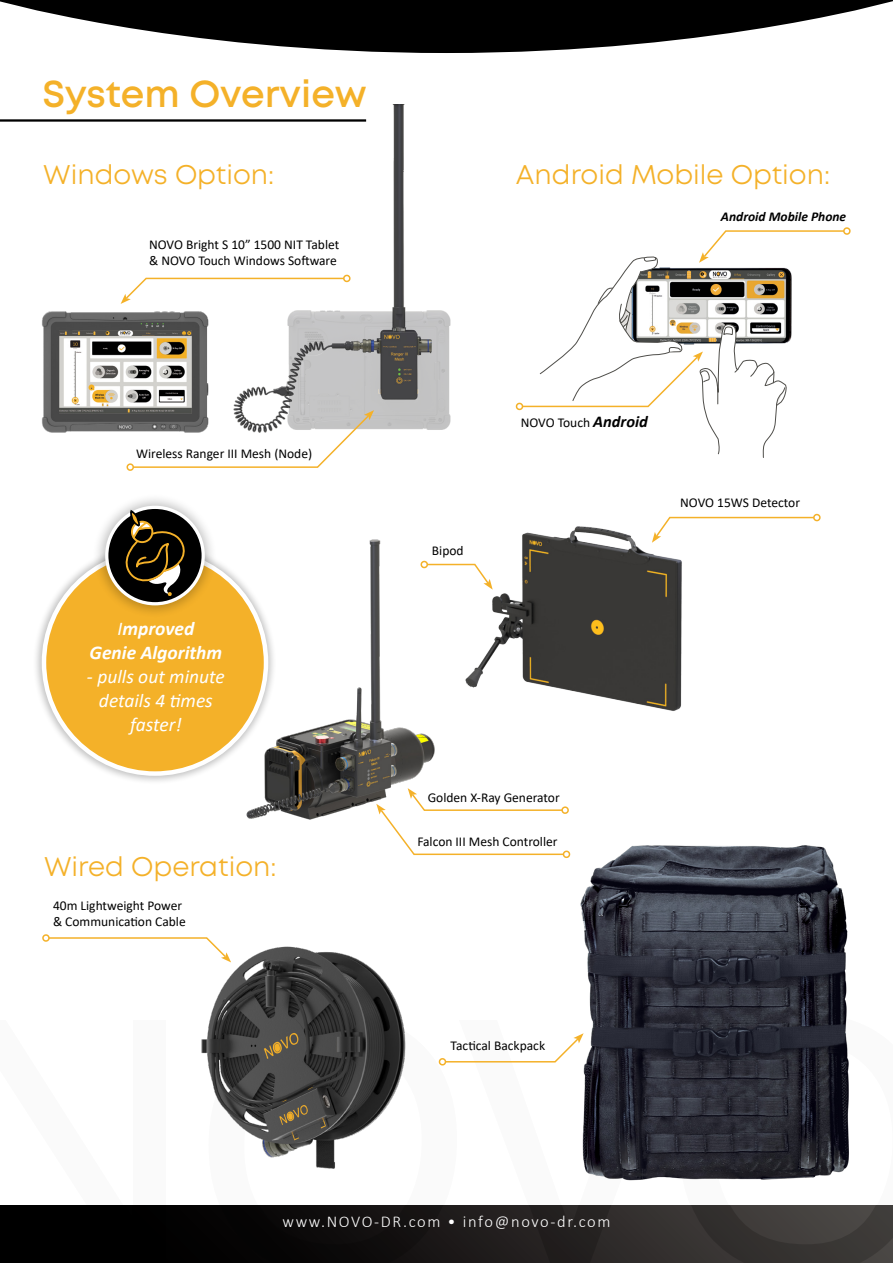
<style>
.page{position:relative;width:893px;height:1263px;background:#fff}
.page>*{position:absolute;margin:0;border:0;box-sizing:border-box;transform-origin:0 0}
.t1{font:600 37.5px "Mont";letter-spacing:-.005em;color:#f4b129}
.t2{font:27px "Mont";color:#f4b129}
.t3{font:italic 19.5px/24px "Calibri";color:#fff;text-align:center}
.t4{font:italic 700 19.5px/24px "Calibri";color:#fff;text-align:center}
.t5{font:300 16.5px "Calibri";letter-spacing:.1em;color:#fff}
.t6{font:13.5px/16.2px "Calibri";color:#000}
.t7{font:italic 700 13.5px "Calibri";color:#000}
.s1{font-weight:400}
.s2{font-weight:700;font-style:italic;font-size:16.5px}
</style>
<div class="page">
<svg style="left:0;top:1205px;width:893px;height:58px;background:#1c1a19"></svg>
<div style="left:33px;top:540px;width:245px;height:245px;background:#000;opacity:.25"></div>
<div style="left:44px;top:551px;width:222px;height:222px;background:#f4b129;border-radius:50%"></div>
<div style="left:92px;top:492px;width:126px;height:127px;background:#000;opacity:.25"></div>
<svg style="left:107px;top:507px;width:96px;height:97px;background:#222"></svg>
<div style="left:105px;top:506px;width:100px;height:99px;border:3px solid #fff;border-radius:50%"></div>
<svg style="left:122px;top:508px;width:67px;height:88px;background:#3c3525"></svg>
<svg style="left:438px;top:1036px;width:140px;height:30px"></svg>
<svg style="left:448px;top:563px;width:5px;height:3px"></svg>
<svg style="left:700px;top:513px;width:121px;height:9px"></svg>
<img style="left:453px;top:516px;width:247px;height:195px">
<img style="left:219px;top:539px;width:229px;height:281px">
<svg style="left:376px;top:788px;width:195px;height:70px"></svg>
<img style="left:201px;top:946px;width:205px;height:223px">
<svg style="left:42px;top:934px;width:189px;height:28px"></svg>
<img style="left:233px;top:104px;width:218px;height:326px">
<svg style="left:126px;top:410px;width:248px;height:61px"></svg>
<svg style="left:515px;top:227px;width:336px;height:231px"></svg>
<img style="left:42px;top:311px;width:176px;height:124px">
<svg style="left:121px;top:274px;width:231px;height:30px"></svg>
<hr style="left:0;top:119px;width:366px;height:3px;background:#000">
<svg style="left:0;top:0;width:893px;height:53px;fill:#000"></svg>
<img style="left:578px;top:845px;width:271px;height:336px">
<h1 class="t1" style="left:43px;top:69px;width:326px">System Overview</h1>
<h2 class="t2" style="left:43px;top:158px;width:233px">Windows Option:</h2>
<p class="t6" style="left:149px;top:236px;width:192px">NOVO Bright S 10” 1500 NIT Tablet &amp; NOVO Touch Windows Software</p>
<h2 class="t2" style="left:516px;top:158px;width:316px">Android Mobile Option:</h2>
<p class="t7" style="left:721px;top:206px;width:127px">Android Mobile Phone</p>
<p class="t6" style="left:136px;top:445px;width:178px">Wireless Ranger III Mesh (Node)</p>
<h3 class="t4" style="left:90px;top:616px;width:134px"><span class="s1">I</span>mproved<br>Genie Algorithm</h3>
<h3 class="t3" style="left:87px;top:664px;width:139px">- pulls out minute details 4 times faster!</h3>
<h2 class="t2" style="left:44px;top:850px;width:234px">Wired Operation:</h2>
<p class="t6" style="left:53px;top:897px;width:134px">40m Lightweight Power &amp; Communication Cable</p>
<p class="t6" style="left:432px;top:542px;width:33px">Bipod</p>
<p class="t6" style="left:521px;top:414px;width:129px">NOVO Touch <span class="s2">Android</span></p>
<p class="t6" style="left:680px;top:494px;width:121px">NOVO 15WS Detector</p>
<p class="t6" style="left:428px;top:789px;width:134px">Golden X-Ray Generator</p>
<p class="t6" style="left:417px;top:833px;width:142px">Falcon III Mesh Controller</p>
<p class="t6" style="left:451px;top:1037px;width:96px">Tactical Backpack</p>
<p class="t5" style="left:282px;top:1211px;width:330px">www.NOVO-DR.com • info@novo-dr.com</p>
</div>
